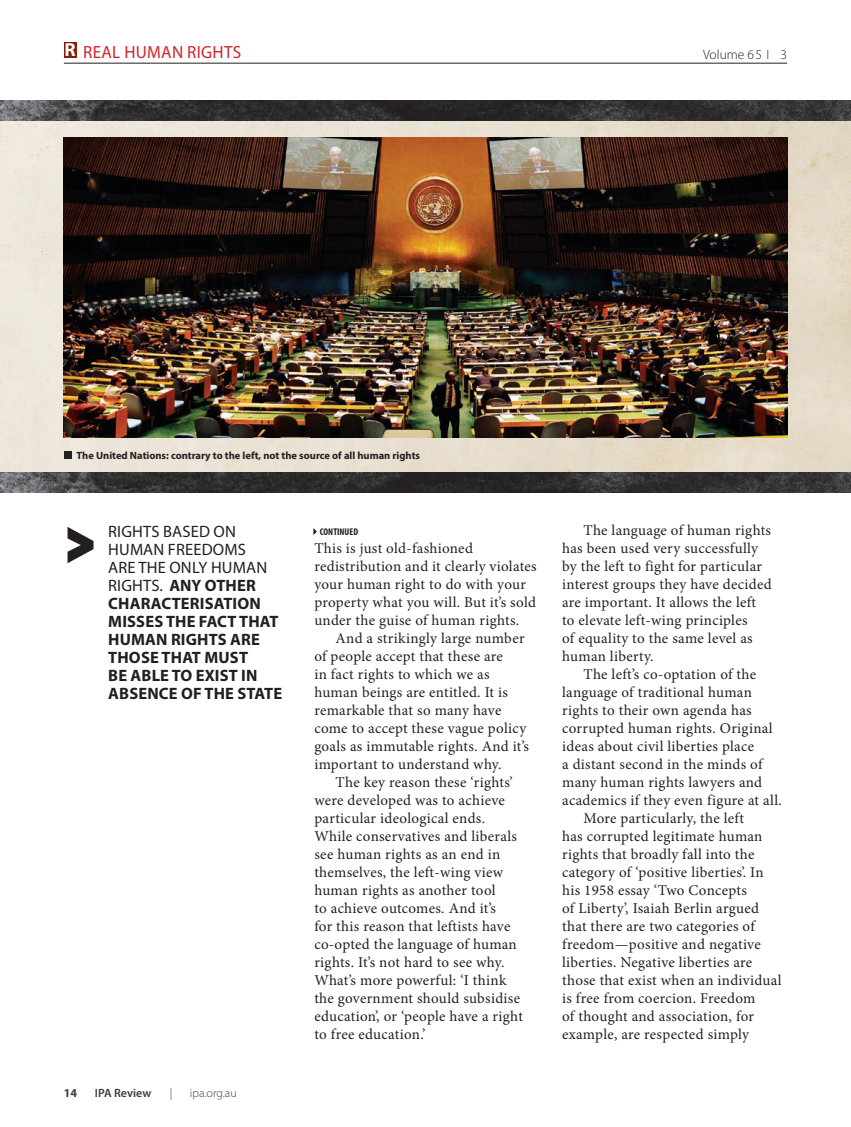
<style>
.page{position:relative;width:851px;height:1127px;background:#fff}
.page>*{position:absolute;margin:0;border:0;box-sizing:border-box;transform-origin:0 0}
.t1{font:17.7px "Myriad Pro";letter-spacing:.02em;color:#d1232a}
.Break_Out_QUOTE{font:700 16.5px/18px "Myriad Pro";letter-spacing:.01em;color:#231f20}
.body{font:15px/18px "Minion Pro";letter-spacing:.02em;color:#231f20}
.t2{font:300 13.5px "Myriad Pro";color:#231f20}
.t3{font:300 12px "Myriad Pro";color:#3e3e3f}
.t4{font:600 12px "Myriad Pro";color:#3e3e3f}
.t5{font:700 12px "Myriad Pro";color:#3e3e3f}
.t6{font:700 10.5px "Myriad Pro";color:#231f20}
.body-2{font:700 condensed 9.75px "Myriad Pro";color:#231f20}
.s1{font-weight:700;font-size:18.9px;color:#fff}
.s2{font-weight:400}
</style>
<div class="page">
<hr style="left:64px;top:63px;width:723px;height:1px;background:#231f20">
<img style="left:0;top:121px;width:850px;height:352px">
<div style="left:64px;top:42px;width:13px;height:16px;background:#891c02"></div>
<svg style="left:68px;top:527px;width:25px;height:36px"></svg>
<img style="left:64px;top:137px;width:723px;height:300px">
<div style="left:64px;top:451px;width:7px;height:8px;background:#231f20"></div>
<img style="left:0;top:473px;width:850px;height:19px">
<img style="left:0;top:101px;width:850px;height:20px">
<svg style="left:313px;top:528px;width:4px;height:7px"></svg>
<p class="t1" style="left:65px;top:41px;width:178px"><span class="s1">R</span> REAL HUMAN RIGHTS</p>
<p class="t2" style="left:703px;top:46px;width:86px">Volume 65 I 3</p>
<p class="t6" style="left:77px;top:448px;width:345px">The United Nations: contrary to the left, not the source of all human rights</p>
<p class="Break_Out_QUOTE" style="left:108px;top:521px;width:175px"><span class="s2">RIGHTS BASED ON<br>HUMAN FREEDOMS<br>ARE THE ONLY HUMAN<br>RIGHTS.</span> ANY OTHER<br>CHARACTERISATION<br>MISSES THE FACT THAT<br>HUMAN RIGHTS ARE<br>THOSE THAT MUST<br>BE ABLE TO EXIST IN<br>ABSENCE OF THE STATE</p>
<p class="t5" style="left:64px;top:1085px;width:15px">14</p>
<p class="t4" style="left:95px;top:1085px;width:58px">IPA Review</p>
<p class="t3" style="left:170px;top:1086px;width:4px">|</p>
<p class="t3" style="left:190px;top:1086px;width:48px">ipa.org.au</p>
<p class="body-2" style="left:320px;top:526px;width:40px">CONTINUED</p>
<p class="body" style="left:314px;top:539px;width:224px">This is just old-fashioned redistribution and it clearly violates your human right to do with your property what you will. But it’s sold under the guise of human rights.</p>
<p class="body" style="left:314px;top:629px;width:216px;text-indent:21px">And a strikingly large number of people accept that these are<br>in fact rights to which we as human beings are entitled. It is remarkable that so many have come to accept these vague policy goals as immutable rights. And it’s important to understand why.</p>
<p class="body" style="left:314px;top:773px;width:210px;text-indent:21px">The key reason these ‘rights’ were developed was to achieve particular ideological ends.<br>While conservatives and liberals see human rights as an end in themselves, the left-wing view human rights as another tool<br>to achieve outcomes. And it’s<br>for this reason that leftists have co-opted the language of human rights. It’s not hard to see why.<br>What’s more powerful: ‘I think the government should subsidise education’, or ‘people have a right to free education.’</p>
<p class="body" style="left:562px;top:521px;width:211px;text-indent:21px">The language of human rights has been used very successfully by the left to fight for particular interest groups they have decided are important. It allows the left to elevate left-wing principles<br>of equality to the same level as human liberty.</p>
<p class="body" style="left:562px;top:665px;width:221px;text-indent:21px">The left’s co-optation of the language of traditional human rights to their own agenda has corrupted human rights. Original ideas about civil liberties place<br>a distant second in the minds of many human rights lawyers and academics if they even figure at all.</p>
<p class="body" style="left:562px;top:809px;width:221px;text-indent:21px">More particularly, the left<br>has corrupted legitimate human rights that broadly fall into the category of ‘positive liberties’. In his 1958 essay ‘Two Concepts<br>of Liberty’, Isaiah Berlin argued that there are two categories of freedom—positive and negative liberties. Negative liberties are those that exist when an individual is free from coercion. Freedom<br>of thought and association, for example, are respected simply</p>
</div>
